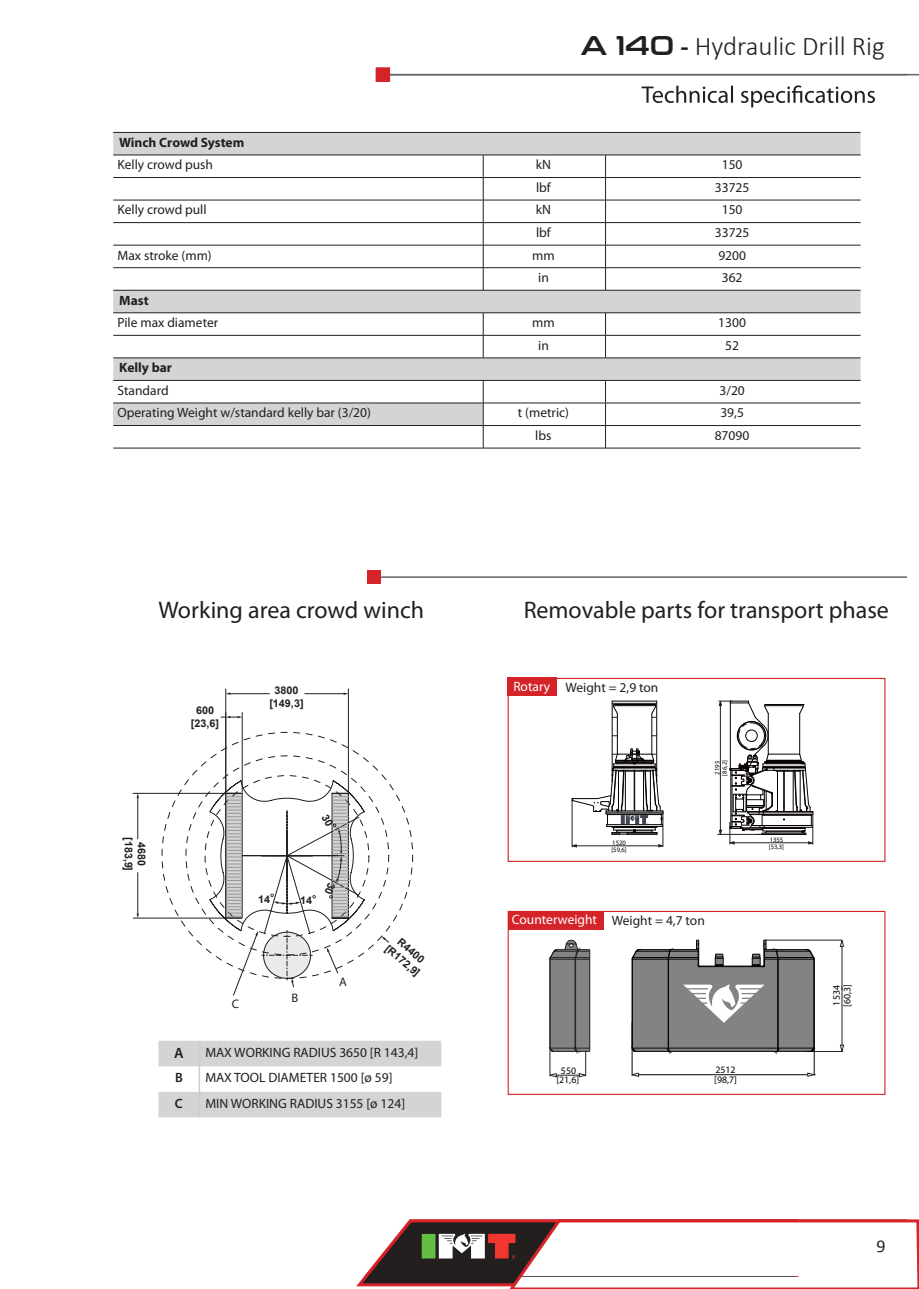
<style>
.page{position:relative;width:919px;height:1289px;background:#fff}
.page>*{position:absolute;margin:0;border:0;box-sizing:border-box;transform-origin:0 0}
.t1{font:300 27px "Calibri";color:#241f1f}
.t2{font:24px "Myriad Pro";color:#241f1f}
.t3{font:18px "Calibri";color:#241f1f}
.t4{font:600 15px "Myriad Pro";color:#241f1f}
.t5{font:13.5px "Myriad Pro";color:#241f1f}
.t6{font:700 13.5px "Myriad Pro";color:#241f1f}
.t7{font:13.5px "Myriad Pro";color:#fff}
.t8{font:600 13.5px "Myriad Pro";color:#241f1f}
.t9{font:12.45px "Myriad Pro";color:#241f1f}
.t10{font:700 10.8px/13px "Arial";color:#241f1f;text-align:center}
.t11{font:700 10.65px/12.8px "Arial";color:#241f1f;text-align:center}
.t12{font:9.9px/10.8px "Myriad Pro";color:#060000}
.t13{font:6.6px/7.4px "Myriad Pro";color:#060000}
.s1{font-family:"Conthrax Sb";font-weight:400}
.s2{font-weight:700}
.s3{color:#fff}
.s4{color:#241f1f}
</style>
<div class="page">
<hr style="left:383px;top:74px;width:535px;height:1px;background:#656365">
<div style="left:376px;top:68px;width:14px;height:14px;background:#d42429"></div>
<svg style="left:356px;top:1219px;width:562px;height:69px"></svg>
<svg style="left:113px;top:133px;width:747px;height:315px"></svg>
<hr style="left:113px;top:448px;width:370px;height:1px;background:#241f1f">
<hr style="left:483px;top:448px;width:377px;height:1px;background:#241f1f">
<hr style="left:113px;top:132px;width:370px;height:1px;background:#241f1f">
<hr style="left:113px;top:155px;width:370px;height:1px;background:#241f1f">
<hr style="left:483px;top:132px;width:122px;height:1px;background:#241f1f">
<hr style="left:483px;top:155px;width:122px;height:1px;background:#241f1f">
<hr style="left:605px;top:132px;width:255px;height:1px;background:#241f1f">
<hr style="left:605px;top:155px;width:255px;height:1px;background:#241f1f">
<hr style="left:113px;top:290px;width:370px;height:1px;background:#241f1f">
<hr style="left:113px;top:312px;width:370px;height:1px;background:#241f1f">
<hr style="left:483px;top:290px;width:122px;height:1px;background:#241f1f">
<hr style="left:483px;top:312px;width:122px;height:1px;background:#241f1f">
<hr style="left:605px;top:290px;width:255px;height:1px;background:#241f1f">
<hr style="left:605px;top:312px;width:255px;height:1px;background:#241f1f">
<hr style="left:113px;top:357px;width:370px;height:1px;background:#241f1f">
<hr style="left:113px;top:380px;width:370px;height:1px;background:#241f1f">
<hr style="left:483px;top:357px;width:122px;height:1px;background:#241f1f">
<hr style="left:483px;top:380px;width:122px;height:1px;background:#241f1f">
<hr style="left:605px;top:357px;width:255px;height:1px;background:#241f1f">
<hr style="left:605px;top:380px;width:255px;height:1px;background:#241f1f">
<svg style="left:641px;top:85px;width:233px;height:22px"></svg>
<hr style="left:348px;top:689px;width:1px;height:103px;background:#241f1f">
<hr style="left:225px;top:689px;width:1px;height:103px;background:#241f1f">
<hr style="left:305px;top:693px;width:38px;height:1px;background:#241f1f">
<hr style="left:230px;top:693px;width:39px;height:1px;background:#241f1f">
<svg style="left:343px;top:692px;width:5px;height:3px"></svg>
<hr style="left:242px;top:712px;width:1px;height:80px;background:#241f1f">
<svg style="left:221px;top:716px;width:21px;height:2px"></svg>
<hr style="left:133px;top:793px;width:108px;height:1px;background:#241f1f">
<hr style="left:133px;top:917px;width:108px;height:1px;background:#241f1f">
<hr style="left:137px;top:798px;width:1px;height:40px;background:#241f1f">
<hr style="left:137px;top:872px;width:1px;height:41px;background:#241f1f">
<svg style="left:136px;top:793px;width:3px;height:5px"></svg>
<svg style="left:136px;top:913px;width:3px;height:5px"></svg>
<svg style="left:381px;top:936px;width:8px;height:7px"></svg>
<svg style="left:158px;top:1040px;width:283px;height:77px"></svg>
<hr style="left:576px;top:845px;width:82px;height:1px;background:#241f1f">
<hr style="left:662px;top:811px;width:1px;height:35px;background:#241f1f">
<hr style="left:571px;top:800px;width:1px;height:47px;background:#241f1f">
<svg style="left:658px;top:844px;width:5px;height:3px"></svg>
<svg style="left:571px;top:844px;width:5px;height:3px"></svg>
<hr style="left:717px;top:834px;width:39px;height:1px;background:#241f1f">
<svg style="left:718px;top:701px;width:95px;height:143px"></svg>
<svg style="left:571px;top:701px;width:92px;height:134px"></svg>
<div style="left:507px;top:678px;width:378px;height:183px;border:1px solid #d42429"></div>
<hr style="left:841px;top:946px;width:1px;height:99px;background:#241f1f">
<hr style="left:806px;top:1051px;width:36px;height:1px;background:#241f1f">
<hr style="left:764px;top:939px;width:77px;height:1px;background:#241f1f">
<svg style="left:839px;top:1044px;width:5px;height:8px"></svg>
<svg style="left:839px;top:939px;width:5px;height:8px"></svg>
<hr style="left:631px;top:1022px;width:1px;height:53px;background:#060000">
<hr style="left:813px;top:1022px;width:1px;height:52px;background:#060000">
<hr style="left:638px;top:1074px;width:169px;height:1px;background:#060000">
<div style="left:575px;top:959px;width:14px;height:89px;background:#838385"></div>
<div style="left:550px;top:959px;width:25px;height:89px;background:#838385"></div>
<hr style="left:549px;top:959px;width:1px;height:89px;background:#262122">
<hr style="left:574px;top:959px;width:1px;height:89px;background:#262122">
<hr style="left:575px;top:959px;width:1px;height:89px;background:#262122">
<hr style="left:589px;top:949px;width:1px;height:102px;background:#262122">
<svg style="left:549px;top:1047px;width:40px;height:30px"></svg>
<svg style="left:549px;top:939px;width:40px;height:22px"></svg>
<svg style="left:807px;top:1072px;width:8px;height:4px"></svg>
<svg style="left:631px;top:1072px;width:8px;height:4px"></svg>
<svg style="left:631px;top:939px;width:183px;height:114px"></svg>
<div style="left:507px;top:910px;width:378px;height:184px;border:1px solid #d42429"></div>
<div style="left:507px;top:678px;width:50px;height:18px;background:#d42429"></div>
<div style="left:507px;top:911px;width:96px;height:18px;background:#d42429"></div>
<div style="left:367px;top:570px;width:14px;height:14px;background:#d42429"></div>
<hr style="left:381px;top:576px;width:525px;height:2px;background:#656365">
<svg style="left:209px;top:779px;width:156px;height:216px"></svg>
<h1 class="t1" style="left:580px;top:29px;width:306px"><span class="s1">A 140</span> <span class="s2">-</span> Hydraulic Drill Rig</h1>
<p class="t6" style="left:119px;top:133px;width:127px">Winch Crowd System</p>
<p class="t5" style="left:117px;top:156px;width:97px">wor cy l l eK hsupd</p>
<p class="t5" style="left:536px;top:156px;width:17px">Nk</p>
<p class="t5" style="left:721px;top:156px;width:22px">051</p>
<p class="t5" style="left:536px;top:179px;width:16px">fbl</p>
<p class="t5" style="left:714px;top:179px;width:36px">52733</p>
<p class="t5" style="left:117px;top:201px;width:91px">worcy l leK l lupd</p>
<p class="t5" style="left:536px;top:201px;width:17px">Nk</p>
<p class="t5" style="left:721px;top:201px;width:22px">051</p>
<p class="t5" style="left:536px;top:224px;width:16px">fbl</p>
<p class="t5" style="left:714px;top:224px;width:36px">52733</p>
<p class="t5" style="left:117px;top:247px;width:96px">M m(ekor t sxa m )</p>
<p class="t5" style="left:532px;top:247px;width:24px">mm</p>
<p class="t5" style="left:718px;top:247px;width:29px">0029</p>
<p class="t5" style="left:538px;top:269px;width:12px">ni</p>
<p class="t5" style="left:721px;top:269px;width:22px">263</p>
<p class="t6" style="left:119px;top:291px;width:31px">Mast</p>
<p class="t5" style="left:117px;top:314px;width:102px">mel iP ma idxa rete</p>
<p class="t5" style="left:532px;top:314px;width:24px">mm</p>
<p class="t5" style="left:718px;top:314px;width:29px">0031</p>
<p class="t5" style="left:538px;top:337px;width:12px">ni</p>
<p class="t5" style="left:725px;top:337px;width:15px">25</p>
<p class="t6" style="left:119px;top:359px;width:54px">Kelly bar</p>
<p class="t5" style="left:117px;top:382px;width:53px">Standard</p>
<p class="t5" style="left:719px;top:382px;width:27px">3/20</p>
<p class="t5" style="left:117px;top:404px;width:255px">O Wgni tarep wthgie aby l lekdradnat s/ r ( 3 / 2 0 )</p>
<p class="t5" style="left:518px;top:404px;width:53px">m(t )cirte</p>
<p class="t5" style="left:720px;top:404px;width:25px">5,93</p>
<p class="t5" style="left:535px;top:427px;width:18px">sbl</p>
<p class="t5" style="left:714px;top:427px;width:36px">09078</p>
<h2 class="t2" style="left:158px;top:595px;width:267px">Working area crowd winch</h2>
<p class="t11" style="left:191px;top:704px;width:30px">600 [23,6]</p>
<p class="t11" style="left:269px;top:684px;width:36px">3800 [149,3]</p>
<p class="t10" style="left:148px;top:837px;width:35px;rotate:90deg">4680 [183,9]</p>
<p class="t11" style="left:258px;top:893px;width:14px">14</p>
<p class="t11" style="left:300px;top:894px;width:14px">14</p>
<p class="t9" style="left:232px;top:996px;width:9px">C</p>
<p class="t9" style="left:291px;top:989px;width:8px">B</p>
<p class="t9" style="left:339px;top:973px;width:9px">A</p>
<p class="t11" style="left:398px;top:932px;width:43px;rotate:39deg">R4400 [R172,9]</p>
<p class="t4" style="left:174px;top:1043px;width:11px">A</p>
<p class="t5" style="left:205px;top:1044px;width:214px">MAX WORKING RADIUS 3650 [R 143,4]</p>
<p class="t8" style="left:175px;top:1069px;width:9px">B</p>
<p class="t5" style="left:205px;top:1069px;width:189px">MAX TOOL DIAMETER 1500 [ø 59]</p>
<p class="t8" style="left:175px;top:1094px;width:9px">C</p>
<p class="t5" style="left:205px;top:1095px;width:201px">MIN WORKING RADIUS 3155 [ø 124]</p>
<h2 class="t2" style="left:523px;top:595px;width:366px">Removable parts for transport phase</h2>
<p class="t5" style="left:513px;top:679px;width:147px"><span class="s3">Rotary</span> Weight = 2,9 ton</p>
<p class="t13" style="left:713px;top:775px;width:17px;rotate:-90deg">2195 [86,2]</p>
<p class="t13" style="left:611px;top:839px;width:17px">1520 [59,6]</p>
<p class="t13" style="left:768px;top:835px;width:17px">1355 [53,3]</p>
<p class="t7" style="left:512px;top:911px;width:194px">Counterweight <span class="s4">Weight = 4,7 ton</span></p>
<p class="t12" style="left:561px;top:1064px;width:17px">550</p>
<p class="t12" style="left:715px;top:1063px;width:22px">2512</p>
<p class="t12" style="left:556px;top:1074px;width:24px">[21,6]</p>
<p class="t12" style="left:714px;top:1074px;width:24px">[98,7]</p>
<p class="t12" style="left:830px;top:1006px;width:24px;rotate:-90deg">1534 [60,3]</p>
<h3 class="t3" style="left:876px;top:1234px;width:11px">9</h3>
</div>
